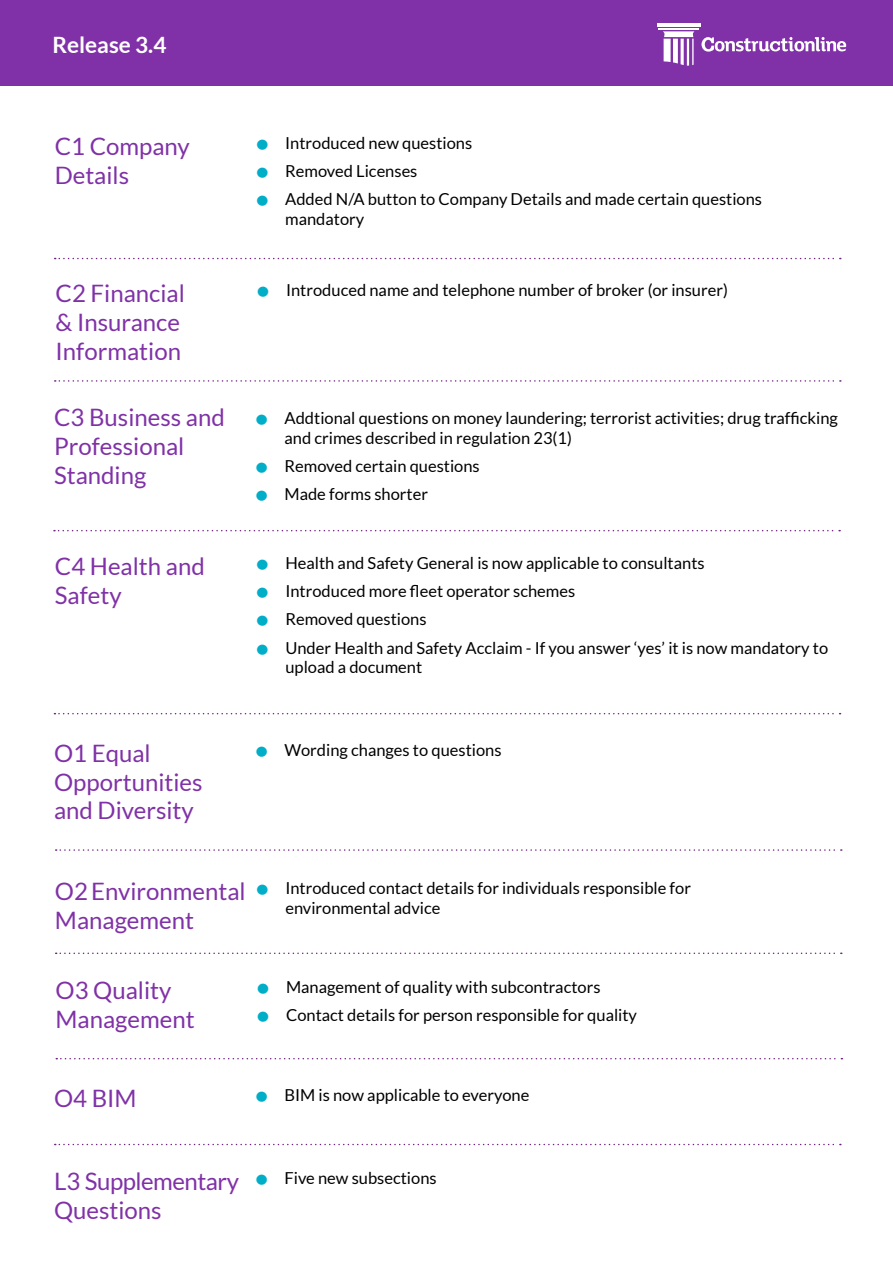
<style>
.page{position:relative;width:893px;height:1263px;background:#fff}
.page>*{position:absolute;margin:0;border:0;box-sizing:border-box;transform-origin:0 0}
.t1{font:24px/28.8px "Lato";color:#8031a7}
.t2{font:24px/28.8px "Lato";letter-spacing:-.02em;color:#8031a7}
.t3{font:700 22.5px "Lato";color:#fff}
.t4{font:16.5px/19.8px "Lato";color:#000}
.s1{font-weight:700;font-size:24px;color:#00aec7}
</style>
<div class="page">
<div style="left:0;top:0;width:893px;height:85px;background:#8031a7"></div>
<hr style="left:658px;top:28px;width:41px;height:2px;background:#fff">
<hr style="left:657px;top:23px;width:44px;height:4px;background:#fff">
<svg style="left:663px;top:31px;width:32px;height:35px"></svg>
<svg style="left:701px;top:37px;width:145px;height:15px"></svg>
<svg style="left:55px;top:380px;width:786px;height:2px"></svg>
<svg style="left:54px;top:530px;width:786px;height:1px"></svg>
<svg style="left:54px;top:713px;width:786px;height:1px"></svg>
<svg style="left:56px;top:849px;width:786px;height:2px"></svg>
<svg style="left:56px;top:952px;width:786px;height:2px"></svg>
<svg style="left:56px;top:1058px;width:786px;height:1px"></svg>
<svg style="left:55px;top:1144px;width:786px;height:1px"></svg>
<svg style="left:55px;top:258px;width:786px;height:1px"></svg>
<h2 class="t3" style="left:52px;top:32px;width:115px">Release 3.4</h2>
<h1 class="t1" style="left:55px;top:132px;width:137px">C1 Company<br>Details</h1>
<p class="t4" style="left:255px;top:133px;width:218px"><span class="s1">•</span> Introduced new questions</p>
<p class="t4" style="left:255px;top:161px;width:164px"><span class="s1">•</span> Removed Licenses</p>
<p class="t4" style="left:285px;top:189px;width:478px;text-indent:-30px"><span class="s1">•</span> Added N/A button to Company Details and made certain questions mandatory</p>
<h1 class="t1" style="left:56px;top:279px;width:131px">C2 Financial &amp; Insurance<br>Information</h1>
<p class="t4" style="left:256px;top:280px;width:473px"><span class="s1">•</span> Introduced name and telephone number of broker (or insurer)</p>
<h1 class="t1" style="left:54px;top:403px;width:172px">C3 Business and<br>Professional<br>Standing</h1>
<p class="t4" style="left:284px;top:408px;width:555px;text-indent:-30px"><span class="s1">•</span> Addtional questions on money laundering; terrorist activities; drug trafficking and crimes described in regulation 23(1)</p>
<p class="t4" style="left:255px;top:456px;width:227px"><span class="s1">•</span> Removed certain questions</p>
<p class="t4" style="left:255px;top:484px;width:175px"><span class="s1">•</span> Made forms shorter</p>
<h1 class="t1" style="left:55px;top:551px;width:151px">C4 Health and<br>Safety</h1>
<p class="t4" style="left:256px;top:553px;width:450px"><span class="s1">•</span> Health and Safety General is now applicable to consultants</p>
<p class="t4" style="left:256px;top:581px;width:321px"><span class="s1">•</span> Introduced more fleet operator schemes</p>
<p class="t4" style="left:256px;top:609px;width:172px"><span class="s1">•</span> Removed questions</p>
<p class="t4" style="left:285px;top:638px;width:544px;text-indent:-30px"><span class="s1">•</span> Under Health and Safety Acclaim - If you answer ‘yes’ it is now mandatory to upload a document</p>
<h1 class="t1" style="left:54px;top:738px;width:150px">O1 Equal<br>Opportunities and Diversity</h1>
<p class="t4" style="left:255px;top:740px;width:248px"><span class="s1">•</span> Wording changes to questions</p>
<h1 class="t1" style="left:55px;top:877px;width:192px">O2 Environmental<br>Management</h1>
<p class="t4" style="left:285px;top:878px;width:407px;text-indent:-30px"><span class="s1">•</span> Introduced contact details for individuals responsible for environmental advice</p>
<h1 class="t1" style="left:56px;top:976px;width:141px">O3 Quality<br>Management</h1>
<p class="t4" style="left:256px;top:977px;width:346px"><span class="s1">•</span> Management of quality with subcontractors</p>
<p class="t4" style="left:256px;top:1005px;width:382px"><span class="s1">•</span> Contact details for person responsible for quality</p>
<h1 class="t1" style="left:54px;top:1084px;width:84px">O4 BIM</h1>
<p class="t4" style="left:255px;top:1085px;width:276px"><span class="s1">•</span> BIM is now applicable to everyone</p>
<h1 class="t2" style="left:54px;top:1167px;width:187px">L3 Supplementary<br>Questions</h1>
<p class="t4" style="left:255px;top:1168px;width:183px"><span class="s1">•</span> Five new subsections</p>
</div>
